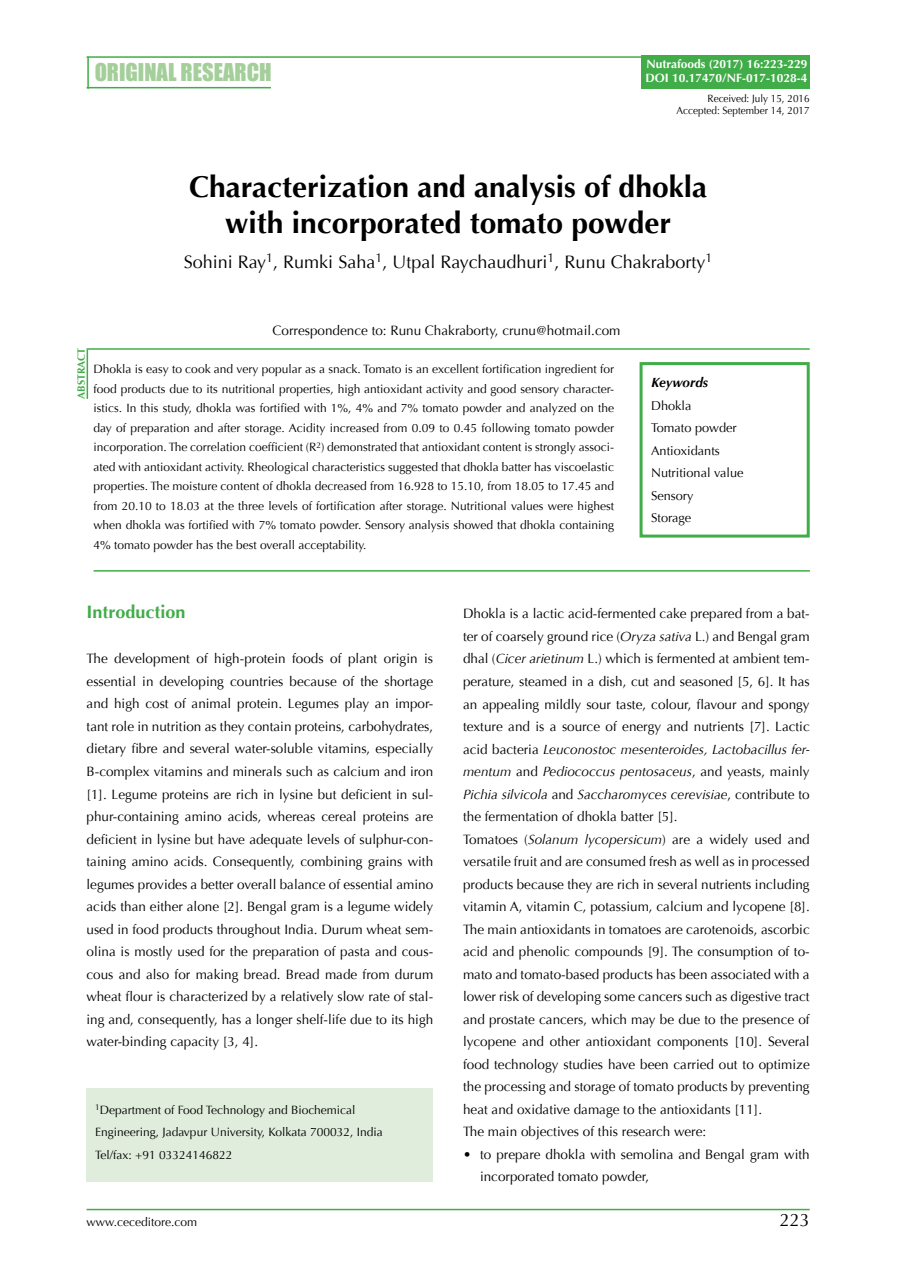
<style>
.page{position:relative;width:898px;height:1267px;background:#fff}
.page>*{position:absolute;margin:0;border:0;box-sizing:border-box;transform-origin:0 0}
.t1{font:700 30px/36px "Optima";color:#000;text-align:center}
.t2{font:22.5px "Impact";color:#a4ce9a}
.t3{font:18px "Optima";color:#000}
.t4{font:700 18px "Optima";color:#41ad49}
.t5{font:13.5px/22.5px "Optima";color:#000}
.t6{font:italic 700 13.5px "Optima";color:#000}
.t7{font:12.75px/22.5px "Optima";color:#000}
.t8{font:12px/19.5px "Optima";color:#000;text-align:justify}
.t9{font:700 12px/14.4px "Optima";color:#fff}
.t10{font:10.5px/12.6px "Optima";color:#000;text-align:right;scale:.95 1}
.t11{font:700 10.5px "Optima";color:#41ad49}
.s1{font-style:italic}
</style>
<div class="page">
<hr style="left:87px;top:56px;width:722px;height:2px;background:#41ad49">
<hr style="left:87px;top:1208px;width:722px;height:2px;background:#41ad49">
<hr style="left:87px;top:348px;width:722px;height:2px;background:#41ad49">
<hr style="left:87px;top:57px;width:2px;height:32px;background:#41ad49">
<hr style="left:87px;top:87px;width:184px;height:1px;background:#41ad49">
<hr style="left:87px;top:349px;width:1px;height:50px;background:#41ad49">
<div style="left:641px;top:56px;width:168px;height:33px;background:#41ad49"></div>
<hr style="left:94px;top:570px;width:716px;height:1px;background:#41ad49">
<div style="left:639px;top:362px;width:170px;height:175px;border:3px solid #41ad49"></div>
<div style="left:87px;top:1087px;width:346px;height:94px;background:#e1eddc"></div>
<h2 class="t2" style="left:95px;top:55px;width:178px">ORIGINAL RESEARCH</h2>
<p class="t9" style="left:645px;top:57px;width:164px">Nutrafoods (2017) 16:223-229<br>DOI 10.17470/NF-017-1028-4</p>
<p class="t10" style="left:676px;top:92px;width:142px">Received: July 15, 2016<br>Accepted: September 14, 2017</p>
<h1 class="t1" style="left:189px;top:169px;width:519px">Characterization and analysis of dhokla with incorporated tomato powder</h1>
<h3 class="t3" style="left:184px;top:251px;width:530px">Sohini Ray<sup>1</sup>, Rumki Saha<sup>1</sup>, Utpal Raychaudhuri<sup>1</sup>, Runu Chakraborty<sup>1</sup></h3>
<p class="t11" style="left:75px;top:399px;width:52px;rotate:-90deg">Abstract</p>
<p class="t5" style="left:272px;top:319px;width:349px">Correspondence to: Runu Chakraborty, crunu@hotmail.com</p>
<p class="t8" style="left:93px;top:359px;width:522px">Dhokla is easy to cook and very popular as a snack. Tomato is an excellent fortification ingredient for food products due to its nutritional properties, high antioxidant activity and good sensory character&shy;istics. In this study, dhokla was fortified with 1%, 4% and 7% tomato powder and analyzed on the day of preparation and after storage. Acidity increased from 0.09 to 0.45 following tomato powder incorporation. The correlation coefficient (R<sup>2</sup>) demonstrated that antioxidant content is strongly associ&shy;ated with antioxidant activity. Rheological characteristics suggested that dhokla batter has viscoelastic properties. The moisture content of dhokla decreased from 16.928 to 15.10, from 18.05 to 17.45 and from 20.10 to 18.03 at the three levels of fortification after storage. Nutritional values were highest when dhokla was fortified with 7% tomato powder. Sensory analysis showed that dhokla containing 4% tomato powder has the best overall acceptability.</p>
<p class="t6" style="left:651px;top:375px;width:59px">Keywords</p>
<p class="t7" style="left:651px;top:394px;width:94px">Dhokla<br>Tomato powder<br>Antioxidants<br>Nutritional value<br>Sensory<br>Storage</p>
<h3 class="t4" style="left:87px;top:601px;width:101px">Introduction</h3>
<p class="t5" style="left:87px;top:647px;width:348px;text-align:justify">The development of high-protein foods of plant origin is essential in developing countries because of the shortage and high cost of animal protein. Legumes play an impor&shy;tant role in nutrition as they contain proteins, carbohydrates, dietary fibre and several water-soluble vitamins, especially B-complex vitamins and minerals such as calcium and iron [1]. Legume proteins are rich in lysine but deficient in sul&shy;phur-containing amino acids, whereas cereal proteins are deficient in lysine but have adequate levels of sulphur-con&shy;taining amino acids. Consequently, combining grains with legumes provides a better overall balance of essential amino acids than either alone [2]. Bengal gram is a legume widely used in food products throughout India. Durum wheat sem&shy;olina is mostly used for the preparation of pasta and cous&shy;cous and also for making bread. Bread made from durum wheat flour is characterized by a relatively slow rate of stal&shy;ing and, consequently, has a longer shelf-life due to its high water-binding capacity [3, 4].</p>
<p class="t8" style="left:95px;top:1098px;width:289px;line-height:22.5px;text-align:left"><sup>1</sup>Department of Food Technology and Biochemical<br>Engineering, Jadavpur University, Kolkata 700032, India<br>Tel/fax: +91 03324146822</p>
<p class="t5" style="left:463px;top:602px;width:348px">Dhokla is a lactic acid-fermented cake prepared from a bat&shy;ter of coarsely ground rice (<span class="s1">Oryza sativa</span> L.) and Bengal gram dhal (<span class="s1">Cicer arietinum</span> L.) which is fermented at ambient tem&shy;perature, steamed in a dish, cut and seasoned [5, 6]. It has an appealing mildly sour taste, colour, flavour and spongy texture and is a source of energy and nutrients [7]. Lactic acid bacteria <span class="s1">Leuconostoc mesenteroides, Lactobacillus fer&shy;mentum</span> and <span class="s1">Pediococcus pentosaceus</span>, and yeasts, mainly <span class="s1">Pichia silvicola</span> and <span class="s1">Saccharomyces cerevisiae</span>, contribute to the fermentation of dhokla batter [5].<br>Tomatoes (<span class="s1">Solanum lycopersicum</span>) are a widely used and versatile fruit and are consumed fresh as well as in processed products because they are rich in several nutrients including vitamin A, vitamin C, potassium, calcium and lycopene [8].<br>The main antioxidants in tomatoes are carotenoids, ascorbic acid and phenolic compounds [9]. The consumption of to&shy;mato and tomato-based products has been associated with a lower risk of developing some cancers such as digestive tract and prostate cancers, which may be due to the presence of lycopene and other antioxidant components [10]. Several food technology studies have been carried out to optimize the processing and storage of tomato products by preventing heat and oxidative damage to the antioxidants [11].<br>The main objectives of this research were:</p>
<p class="t5" style="left:480px;top:1143px;width:331px;text-indent:-17px">• to prepare dhokla with semolina and Bengal gram with incorporated tomato powder,</p>
<p class="t8" style="left:87px;top:1212px;width:112px">www.ceceditore.com</p>
<h3 class="t3" style="left:779px;top:1209px;width:32px">223</h3>
</div>
